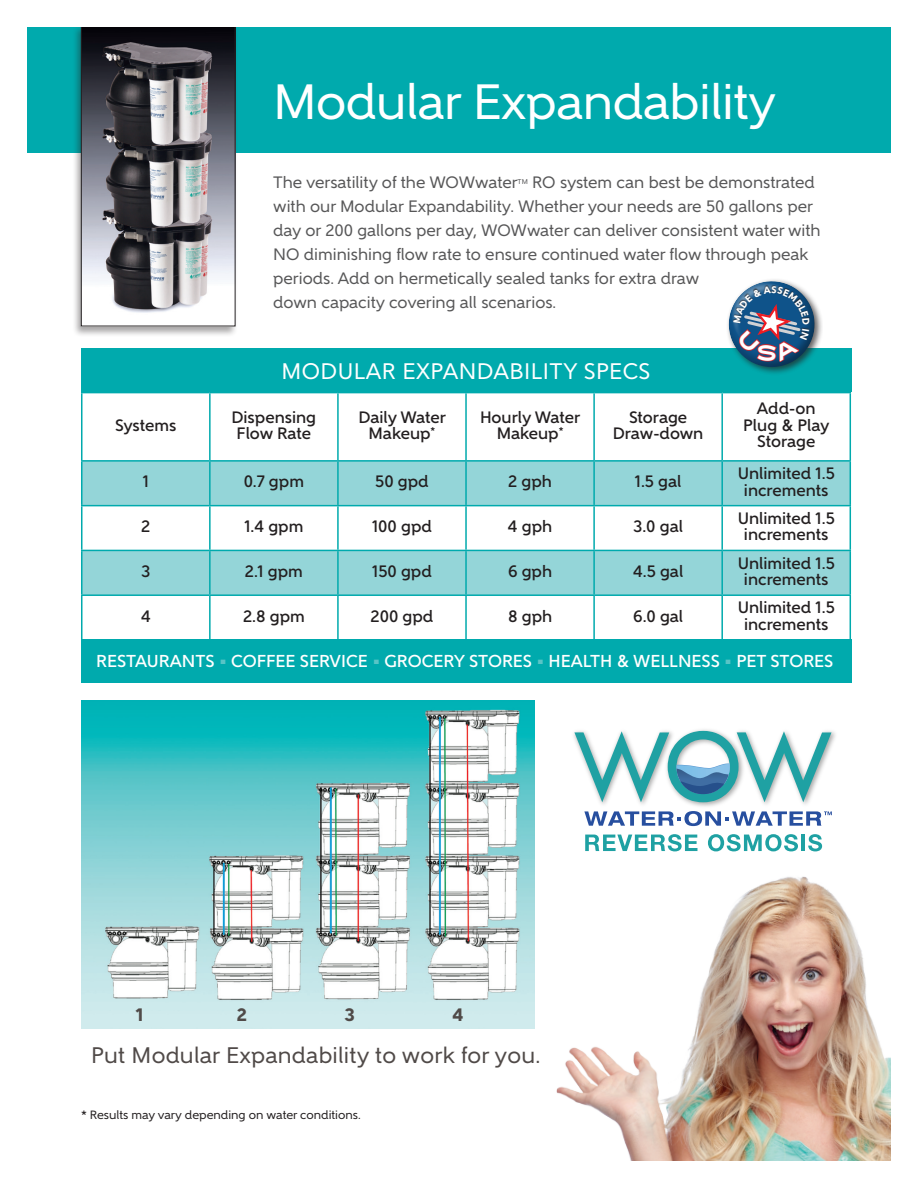
<style>
.page{position:relative;width:918px;height:1188px;background:#fff}
.page>*{position:absolute;margin:0;border:0;box-sizing:border-box;transform-origin:0 0}
.t1{font:49.5px "Gentleman 600";letter-spacing:-.01em;color:#fff}
.t2{font:22.5px "Gentleman 600";letter-spacing:.01em;color:#504a48}
.t3{font:22.5px "Gentleman 600";letter-spacing:.02em;color:#fff}
.t4{font:800 18px "Gentleman 900";color:#504a48}
.t5{font:500 17.25px "Gentleman 700";color:#fff}
.t6{font:16.5px/24px "Gentleman 600";color:#575758}
.t7{font:500 16.5px/16.5px "Gentleman 700";color:#231f20;text-align:center}
.t8{font:12px "Gentleman 600";color:#231f20}
.t9{font:7.05px "Gentleman 600";color:#575758}
</style>
<div class="page">
<div style="left:27px;top:27px;width:864px;height:125px;background:#00aaad"></div>
<img style="left:763px;top:731px;width:73px;height:74px">
<img style="left:686px;top:729px;width:37px;height:78px">
<svg style="left:585px;top:834px;width:112px;height:8px"></svg>
<svg style="left:708px;top:834px;width:90px;height:8px"></svg>
<hr style="left:801px;top:835px;width:4px;height:16px;background:#1fa1a3">
<svg style="left:808px;top:834px;width:14px;height:8px"></svg>
<svg style="left:574px;top:731px;width:257px;height:71px"></svg>
<svg style="left:584px;top:811px;width:248px;height:15px"></svg>
<img style="left:557px;top:842px;width:334px;height:319px">
<div style="left:72px;top:27px;width:166px;height:310px;background:#231f20;opacity:.4"></div>
<svg style="left:81px;top:27px;width:154px;height:299px;background:#77767b"></svg>
<div style="left:81px;top:348px;width:770px;height:44px;background:#00aaad"></div>
<div style="left:81px;top:640px;width:770px;height:43px;background:#00aaad"></div>
<svg style="left:82px;top:462px;width:768px;height:132px;fill:#94d5d8"></svg>
<hr style="left:81px;top:392px;width:129px;height:1px;background:#00aaad">
<hr style="left:81px;top:393px;width:1px;height:67px;background:#00aaad">
<hr style="left:210px;top:392px;width:128px;height:1px;background:#00aaad">
<hr style="left:209px;top:393px;width:2px;height:67px;background:#00aaad">
<hr style="left:338px;top:392px;width:128px;height:1px;background:#00aaad">
<hr style="left:337px;top:393px;width:2px;height:67px;background:#00aaad">
<hr style="left:466px;top:392px;width:128px;height:1px;background:#00aaad">
<hr style="left:465px;top:393px;width:2px;height:67px;background:#00aaad">
<hr style="left:594px;top:392px;width:128px;height:1px;background:#00aaad">
<hr style="left:593px;top:393px;width:2px;height:67px;background:#00aaad">
<hr style="left:722px;top:392px;width:129px;height:1px;background:#00aaad">
<hr style="left:721px;top:393px;width:2px;height:67px;background:#00aaad">
<hr style="left:850px;top:393px;width:1px;height:67px;background:#00aaad">
<hr style="left:81px;top:460px;width:129px;height:2px;background:#00aaad">
<hr style="left:81px;top:462px;width:1px;height:43px;background:#00aaad">
<hr style="left:210px;top:460px;width:128px;height:2px;background:#00aaad">
<hr style="left:209px;top:462px;width:2px;height:43px;background:#00aaad">
<hr style="left:338px;top:460px;width:128px;height:2px;background:#00aaad">
<hr style="left:337px;top:462px;width:2px;height:43px;background:#00aaad">
<hr style="left:466px;top:460px;width:128px;height:2px;background:#00aaad">
<hr style="left:465px;top:462px;width:2px;height:43px;background:#00aaad">
<hr style="left:594px;top:460px;width:128px;height:2px;background:#00aaad">
<hr style="left:593px;top:462px;width:2px;height:43px;background:#00aaad">
<hr style="left:722px;top:460px;width:129px;height:2px;background:#00aaad">
<hr style="left:721px;top:462px;width:2px;height:43px;background:#00aaad">
<hr style="left:850px;top:462px;width:1px;height:43px;background:#00aaad">
<hr style="left:81px;top:505px;width:129px;height:1px;background:#00aaad">
<hr style="left:81px;top:506px;width:1px;height:44px;background:#00aaad">
<hr style="left:210px;top:505px;width:128px;height:1px;background:#00aaad">
<hr style="left:209px;top:506px;width:2px;height:44px;background:#00aaad">
<hr style="left:338px;top:505px;width:128px;height:1px;background:#00aaad">
<hr style="left:337px;top:506px;width:2px;height:44px;background:#00aaad">
<hr style="left:466px;top:505px;width:128px;height:1px;background:#00aaad">
<hr style="left:465px;top:506px;width:2px;height:44px;background:#00aaad">
<hr style="left:594px;top:505px;width:128px;height:1px;background:#00aaad">
<hr style="left:593px;top:506px;width:2px;height:44px;background:#00aaad">
<hr style="left:722px;top:505px;width:129px;height:1px;background:#00aaad">
<hr style="left:721px;top:506px;width:2px;height:44px;background:#00aaad">
<hr style="left:850px;top:506px;width:1px;height:44px;background:#00aaad">
<hr style="left:81px;top:550px;width:129px;height:1px;background:#00aaad">
<hr style="left:81px;top:551px;width:1px;height:43px;background:#00aaad">
<hr style="left:210px;top:550px;width:128px;height:1px;background:#00aaad">
<hr style="left:209px;top:551px;width:2px;height:43px;background:#00aaad">
<hr style="left:338px;top:550px;width:128px;height:1px;background:#00aaad">
<hr style="left:337px;top:551px;width:2px;height:43px;background:#00aaad">
<hr style="left:466px;top:550px;width:128px;height:1px;background:#00aaad">
<hr style="left:465px;top:551px;width:2px;height:43px;background:#00aaad">
<hr style="left:594px;top:550px;width:128px;height:1px;background:#00aaad">
<hr style="left:593px;top:551px;width:2px;height:43px;background:#00aaad">
<hr style="left:722px;top:550px;width:129px;height:1px;background:#00aaad">
<hr style="left:721px;top:551px;width:2px;height:43px;background:#00aaad">
<hr style="left:850px;top:551px;width:1px;height:43px;background:#00aaad">
<hr style="left:81px;top:594px;width:129px;height:2px;background:#00aaad">
<hr style="left:81px;top:596px;width:1px;height:43px;background:#00aaad">
<hr style="left:210px;top:594px;width:128px;height:2px;background:#00aaad">
<hr style="left:209px;top:596px;width:2px;height:43px;background:#00aaad">
<hr style="left:338px;top:594px;width:128px;height:2px;background:#00aaad">
<hr style="left:337px;top:596px;width:2px;height:43px;background:#00aaad">
<hr style="left:466px;top:594px;width:128px;height:2px;background:#00aaad">
<hr style="left:465px;top:596px;width:2px;height:43px;background:#00aaad">
<hr style="left:594px;top:594px;width:128px;height:2px;background:#00aaad">
<hr style="left:593px;top:596px;width:2px;height:43px;background:#00aaad">
<hr style="left:722px;top:594px;width:129px;height:2px;background:#00aaad">
<hr style="left:721px;top:596px;width:2px;height:43px;background:#00aaad">
<hr style="left:850px;top:596px;width:1px;height:43px;background:#00aaad">
<hr style="left:81px;top:639px;width:129px;height:2px;background:#00aaad">
<hr style="left:210px;top:639px;width:128px;height:2px;background:#00aaad">
<hr style="left:338px;top:639px;width:128px;height:2px;background:#00aaad">
<hr style="left:466px;top:639px;width:128px;height:2px;background:#00aaad">
<hr style="left:594px;top:639px;width:128px;height:2px;background:#00aaad">
<hr style="left:722px;top:639px;width:129px;height:2px;background:#00aaad">
<img style="left:81px;top:701px;width:454px;height:327px">
<svg style="left:727px;top:279px;width:95px;height:95px"></svg>
<p class="t1" style="left:273px;top:72px;width:505px">Modular Expandability</p>
<p class="t6" style="left:273px;top:170px;width:246px">The versatility of the WOWwater</p>
<p class="t9" style="left:518px;top:177px;width:12px">TM</p>
<p class="t6" style="left:273px;top:170px;width:549px;text-indent:259px">RO system can best be demonstrated with our Modular Expandability. Whether your needs are 50 gallons per day or 200 gallons per day, WOWwater can deliver consistent water with NO diminishing flow rate to ensure continued water flow through peak periods. Add on hermetically sealed tanks for extra draw<br>down capacity covering all scenarios.</p>
<p class="t3" style="left:282px;top:358px;width:370px">MODULAR EXPANDABILITY SPECS</p>
<p class="t7" style="left:115px;top:417px;width:63px">Systems</p>
<p class="t7" style="left:232px;top:409px;width:86px">Dispensing<br>Flow Rate</p>
<p class="t7" style="left:358px;top:409px;width:89px">Daily Water<br>Makeup<sup>*</sup></p>
<p class="t7" style="left:480px;top:409px;width:102px">Hourly Water<br>Makeup<sup>*</sup></p>
<p class="t7" style="left:613px;top:409px;width:92px">Storage<br>Draw-down</p>
<p class="t7" style="left:743px;top:400px;width:88px">Add-on<br>Plug &amp; Play<br>Storage</p>
<p class="t7" style="left:143px;top:473px;width:8px">1</p>
<p class="t7" style="left:244px;top:473px;width:62px">0.7 gpm</p>
<p class="t7" style="left:375px;top:473px;width:55px">50 gpd</p>
<p class="t7" style="left:508px;top:473px;width:45px">2 gph</p>
<p class="t7" style="left:635px;top:473px;width:48px">1.5 gal</p>
<p class="t7" style="left:738px;top:465px;width:99px">Unlimited 1.5 increments</p>
<p class="t7" style="left:141px;top:518px;width:11px">2</p>
<p class="t7" style="left:244px;top:518px;width:61px">1.4 gpm</p>
<p class="t7" style="left:372px;top:518px;width:61px">100 gpd</p>
<p class="t7" style="left:508px;top:518px;width:46px">4 gph</p>
<p class="t7" style="left:633px;top:518px;width:51px">3.0 gal</p>
<p class="t7" style="left:738px;top:510px;width:99px">Unlimited 1.5 increments</p>
<p class="t7" style="left:141px;top:563px;width:11px">3</p>
<p class="t7" style="left:245px;top:563px;width:59px">2.1 gpm</p>
<p class="t7" style="left:372px;top:563px;width:61px">150 gpd</p>
<p class="t7" style="left:508px;top:563px;width:46px">6 gph</p>
<p class="t7" style="left:633px;top:563px;width:52px">4.5 gal</p>
<p class="t7" style="left:738px;top:555px;width:99px">Unlimited 1.5 increments</p>
<p class="t7" style="left:141px;top:608px;width:11px">4</p>
<p class="t7" style="left:243px;top:608px;width:63px">2.8 gpm</p>
<p class="t7" style="left:371px;top:608px;width:64px">200 gpd</p>
<p class="t7" style="left:508px;top:608px;width:46px">8 gph</p>
<p class="t7" style="left:633px;top:608px;width:52px">6.0 gal</p>
<p class="t7" style="left:738px;top:599px;width:99px">Unlimited 1.5 increments</p>
<p class="t5" style="left:96px;top:650px;width:739px">RESTAURANTS <sup>.</sup> COFFEE SERVICE <sup>.</sup> GROCERY STORES <sup>.</sup> HEALTH &amp; WELLNESS <sup>.</sup> PET STORES</p>
<p class="t4" style="left:136px;top:1004px;width:9px">1</p>
<p class="t4" style="left:237px;top:1004px;width:12px">2</p>
<p class="t4" style="left:344px;top:1004px;width:12px">3</p>
<p class="t4" style="left:452px;top:1004px;width:13px">4</p>
<p class="t2" style="left:91px;top:1042px;width:451px">Put Modular Expandability to work for you.</p>
<p class="t8" style="left:81px;top:1108px;width:281px">* Results may vary depending on water conditions.</p>
</div>
